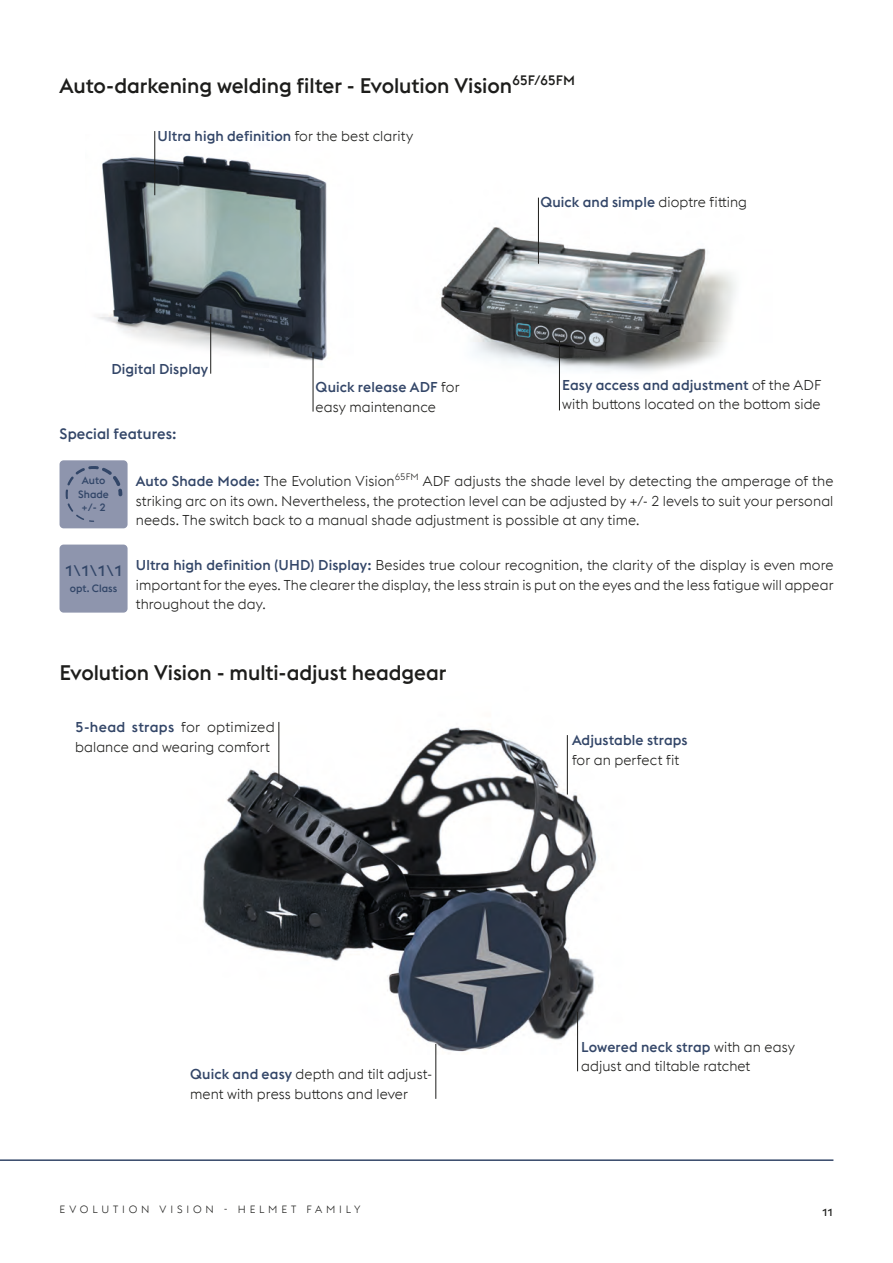
<style>
.page{position:relative;width:893px;height:1263px;background:#fff}
.page>*{position:absolute;margin:0;border:0;box-sizing:border-box;transform-origin:0 0}
.t1{font:500 21px "voestalpine";letter-spacing:-.005em;color:#1d1d1b}
.t2{font:500 15.3px "voestalpine";color:#324668}
.t3{font:500 15px "voestalpine";letter-spacing:.005em;color:#334668}
.t4{font:300 14.25px/19.5px "voestalpine";letter-spacing:.005em;color:#1d1d1b}
.t5{font:500 14.25px "voestalpine";letter-spacing:.005em;color:#334668}
.t6{font:300 10.5px "voestalpine";color:#1d1d1b}
.t7{font:500 10.5px/13.5px "voestalpine";color:#324668;text-align:center}
.t8{font:500 10.5px "voestalpine";color:#1d1d1b}
.s1{font-weight:300;color:#1d1d1b}
.s2{font-weight:500;color:#334668}
</style>
<div class="page">
<hr style="left:0;top:1159px;width:833px;height:2px;background:#334668">
<img style="left:441px;top:197px;width:295px;height:214px">
<hr style="left:559px;top:340px;width:1px;height:70px;background:#1d1d1b">
<hr style="left:538px;top:198px;width:1px;height:66px;background:#1d1d1b">
<img style="left:202px;top:722px;width:395px;height:377px">
<img style="left:97px;top:135px;width:230px;height:232px">
<hr style="left:313px;top:352px;width:1px;height:60px;background:#1d1d1b">
<hr style="left:278px;top:722px;width:1px;height:59px;background:#1d1d1b">
<hr style="left:577px;top:1012px;width:1px;height:59px;background:#1d1d1b">
<hr style="left:567px;top:735px;width:1px;height:59px;background:#1d1d1b">
<hr style="left:435px;top:1044px;width:1px;height:55px;background:#1d1d1b">
<hr style="left:210px;top:314px;width:1px;height:60px;background:#1d1d1b">
<hr style="left:154px;top:131px;width:1px;height:64px;background:#1d1d1b">
<div style="left:60px;top:460px;width:68px;height:68px;background:#8e95ad;border-radius:4px"></div>
<svg style="left:66px;top:466px;width:56px;height:56px"></svg>
<div style="left:60px;top:545px;width:68px;height:68px;background:#8e95ad;border-radius:4px"></div>
<h1 class="t1" style="left:60px;top:73px;width:517px">Auto-darkening welding filter - Evolution Vision<sup>65F/65FM</sup></h1>
<p class="t5" style="left:158px;top:127px;width:257px">Ultra high definition <span class="s1">for the best clarity</span></p>
<p class="t5" style="left:111px;top:360px;width:98px">Digital Display</p>
<p class="t3" style="left:60px;top:425px;width:119px">Special features:</p>
<p class="t4" style="left:316px;top:377px;width:145px"><span class="s2">Quick release ADF</span> for easy maintenance</p>
<p class="t5" style="left:540px;top:194px;width:208px">Quick and simple <span class="s1">dioptre fitting</span></p>
<p class="t4" style="left:562px;top:375px;width:260px"><span class="s2">Easy access and adjustment</span> of the ADF with buttons located on the bottom side</p>
<p class="t7" style="left:78px;top:474px;width:32px">Auto<br>Shade +/- 2</p>
<p class="t2" style="left:64px;top:561px;width:60px">1\1\1\1</p>
<p class="t7" style="left:70px;top:581px;width:49px">opt. Class</p>
<p class="t4" style="left:136px;top:471px;width:699px;text-align:justify"><span class="s2">Auto Shade Mode:</span> The Evolution Vision<sup>65FM</sup> ADF adjusts the shade level by detecting the amperage of the striking arc on its own. Nevertheless, the protection level can be adjusted by +/- 2 levels to suit your personal needs. The switch back to a manual shade adjustment is possible at any time.</p>
<p class="t4" style="left:136px;top:556px;width:699px;text-align:justify"><span class="s2">Ultra high definition (UHD) Display:</span> Besides true colour recognition, the clarity of the display is even more important for the eyes. The clearer the display, the less strain is put on the eyes and the less fatigue will appear throughout the day.</p>
<h1 class="t1" style="left:60px;top:660px;width:388px">Evolution Vision - multi-adjust headgear</h1>
<p class="t4" style="left:75px;top:717px;width:201px"><span class="s2">5-head straps</span> for optimized balance and wearing comfort</p>
<p class="t4" style="left:190px;top:1064px;width:244px"><span class="s2">Quick and easy</span> depth and tilt adjust&shy;ment with press buttons and lever</p>
<p class="t5" style="left:572px;top:732px;width:117px">Adjustable straps</p>
<p class="t4" style="left:572px;top:750px;width:109px">for an perfect fit</p>
<p class="t4" style="left:581px;top:1037px;width:215px"><span class="s2">Lowered neck strap</span> with an easy adjust and tiltable ratchet</p>
<p class="t6" style="left:60px;top:1203px;width:11px">evolution</p>
<p class="t6" style="left:160px;top:1203px;width:12px">V ision</p>
<p class="t6" style="left:224px;top:1203px;width:30px">- H elmet</p>
<p class="t6" style="left:306px;top:1203px;width:12px">F amily</p>
<p class="t8" style="left:822px;top:1206px;width:13px">11</p>
</div>
